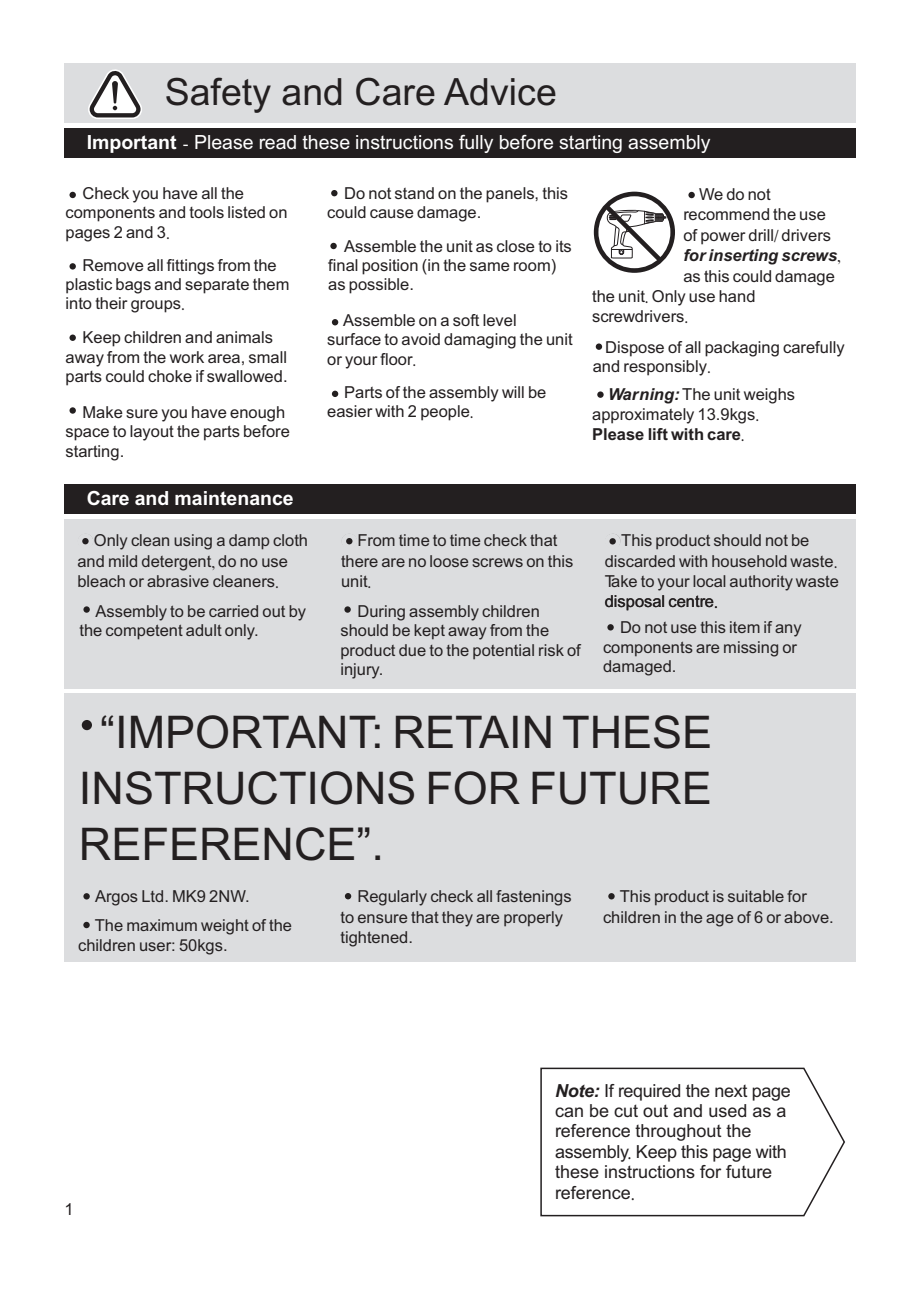
<style>
.page{position:relative;width:920px;height:1289px;background:#fff}
.page>*{position:absolute;margin:0;border:0;box-sizing:border-box;transform-origin:0 0}
.t1{font:45px/55.8px "Arial";color:#231f20;text-align:justify}
.t2{font:37.5px "Arial";color:#231f20}
.t3{font:19.5px "Arial";color:#fff}
.t4{font:700 19.5px "Arial";color:#fff}
.t5{font:18px/20.4px "Arial";color:#231f20}
.t6{font:16.5px/19.4px "Arial";color:#231f20}
.t7{font:italic 700 16.5px "Arial";color:#231f20}
.s1{font-weight:700}
.s2{font-family:"P Ming Li U"}
.s3{font-family:"P Ming Li U";font-weight:400;font-style:normal}
.s4{font-weight:700;font-style:italic}
</style>
<div class="page">
<div style="left:65px;top:128px;width:790px;height:30px;background:#231f20"></div>
<div style="left:65px;top:63px;width:790px;height:60px;background:#dcdddf"></div>
<svg style="left:88px;top:69px;width:54px;height:50px"></svg>
<div style="left:65px;top:484px;width:790px;height:30px;background:#231f20"></div>
<div style="left:65px;top:519px;width:790px;height:170px;background:#dcdddf"></div>
<svg style="left:594px;top:192px;width:81px;height:81px"></svg>
<svg style="left:688px;top:192px;width:6px;height:6px"></svg>
<div style="left:597px;top:391px;width:6px;height:7px;background:#231f20;border-radius:50%"></div>
<div style="left:82px;top:538px;width:7px;height:6px;background:#231f20;border-radius:50%"></div>
<svg style="left:346px;top:538px;width:6px;height:6px"></svg>
<svg style="left:609px;top:538px;width:6px;height:6px"></svg>
<div style="left:69px;top:192px;width:7px;height:6px;background:#231f20;border-radius:50%"></div>
<div style="left:69px;top:263px;width:7px;height:6px;background:#231f20;border-radius:50%"></div>
<div style="left:69px;top:334px;width:7px;height:7px;background:#231f20;border-radius:50%"></div>
<div style="left:69px;top:407px;width:7px;height:7px;background:#231f20;border-radius:50%"></div>
<svg style="left:332px;top:319px;width:6px;height:6px"></svg>
<svg style="left:331px;top:190px;width:6px;height:6px"></svg>
<div style="left:330px;top:243px;width:7px;height:6px;background:#231f20;border-radius:50%"></div>
<svg style="left:332px;top:391px;width:6px;height:6px"></svg>
<div style="left:595px;top:343px;width:7px;height:7px;background:#231f20;border-radius:50%"></div>
<div style="left:83px;top:606px;width:7px;height:7px;background:#231f20;border-radius:50%"></div>
<svg style="left:344px;top:606px;width:7px;height:7px"></svg>
<svg style="left:607px;top:624px;width:6px;height:6px"></svg>
<div style="left:65px;top:692px;width:790px;height:269px;background:#dcdddf"></div>
<div style="left:82px;top:720px;width:10px;height:10px;background:#231f20;border-radius:50%"></div>
<div style="left:83px;top:893px;width:7px;height:6px;background:#231f20;border-radius:50%"></div>
<svg style="left:608px;top:893px;width:6px;height:6px"></svg>
<svg style="left:345px;top:893px;width:6px;height:6px"></svg>
<div style="left:83px;top:921px;width:7px;height:7px;background:#231f20;border-radius:50%"></div>
<svg style="left:540px;top:1067px;width:305px;height:150px"></svg>
<h2 class="t2" style="left:165px;top:78px;width:393px">Safety and Care Advice</h2>
<p class="t3" style="left:87px;top:135px;width:625px"><span class="s1">Important</span> <span class="s2">-</span> Please read these instructions fully before starting assembly</p>
<p class="t6" style="left:66px;top:185px;width:223px;text-indent:17px">Check you have all the components and tools listed on pages 2 and 3<span class="s2">.</span></p>
<p class="t6" style="left:66px;top:276px;width:225px">plastic bags and separate them into their groups<span class="s2">.</span></p>
<p class="t6" style="left:82px;top:257px;width:196px">Remove all fittings from the</p>
<p class="t6" style="left:66px;top:329px;width:223px;text-align:center">Keep children and animals away from the work area, small parts could choke if swallowed.</p>
<p class="t6" style="left:66px;top:404px;width:226px;text-indent:17px">Make sure you have enough space to layout the parts before starting.</p>
<p class="t4" style="left:87px;top:490px;width:208px">Care and maintenance</p>
<p class="t6" style="left:327px;top:185px;width:242px;text-indent:17px">Do not stand on the panels, this could cause damage.</p>
<p class="t6" style="left:328px;top:238px;width:245px;text-indent:16px">Assemble the unit as close to its final position (in the same room) as possible.</p>
<p class="t6" style="left:327px;top:312px;width:247px;text-indent:16px">Assemble on a soft level surface to avoid damaging the unit or your floor<span class="s2">.</span></p>
<p class="t6" style="left:327px;top:384px;width:221px;text-indent:17px">Parts of the assembly will be easier with 2 people<span class="s2">.</span></p>
<p class="t6" style="left:699px;top:186px;width:73px">We do not</p>
<p class="t6" style="left:683px;top:206px;width:144px">recommend the use</p>
<p class="t6" style="left:683px;top:227px;width:149px">of power drill<span class="s2">/</span> drivers</p>
<p class="t7" style="left:683px;top:249px;width:159px">for inserting screws<span class="s3">,</span></p>
<p class="t6" style="left:683px;top:268px;width:153px">as this could damage</p>
<p class="t6" style="left:592px;top:288px;width:165px">the unit<span class="s2">.</span> Only use hand</p>
<p class="t6" style="left:592px;top:308px;width:98px">screwdrivers<span class="s2">.</span></p>
<p class="t6" style="left:592px;top:338px;width:253px;text-indent:12px">Dispose of all packaging carefully and responsibly<span class="s2">.</span></p>
<p class="t6" style="left:592px;top:385px;width:204px;line-height:20.4px;text-indent:16px"><span class="s4">Warning:</span> The unit weighs approximately 13.9kgs<span class="s2">.<br></span><span class="s1">Please lift with care</span><span class="s2">.</span></p>
<p class="t6" style="left:77px;top:532px;width:232px;line-height:20.4px"><span class="s2">●</span>Only clean using a damp cloth and mild detergent<span class="s2">,</span> do no use bleach or abrasive cleaners<span class="s2">.</span></p>
<p class="t6" style="left:341px;top:532px;width:234px;line-height:20.4px"><span class="s2">●</span>From time to time check that there are no loose screws on this unit<span class="s2">.</span></p>
<p class="t6" style="left:604px;top:532px;width:236px;line-height:20.4px"><span class="s2">●</span>This product should not be discarded with household waste<span class="s2">.<br></span>Take to your local authority waste</p>
<p class="t6" style="left:604px;top:593px;width:115px">disposal centre<span class="s2">.</span></p>
<p class="t6" style="left:79px;top:603px;width:228px;text-indent:16px">Assembly to be carried out by the competent adult only.</p>
<p class="t6" style="left:340px;top:603px;width:242px;text-indent:17px">During assembly children should be kept away from the product due to the potential risk of injury.</p>
<p class="t6" style="left:603px;top:619px;width:200px;text-indent:17px">Do not use this item if any components are missing or damaged.</p>
<h1 class="t1" style="left:79px;top:708px;width:634px;text-indent:21px">“IMPORTANT: RETAIN THESE INSTRUCTIONS FOR FUTURE REFERENCE”.</h1>
<p class="t6" style="left:95px;top:888px;width:156px">Argos Ltd. MK9 2NW.</p>
<p class="t6" style="left:603px;top:887px;width:232px;line-height:20.4px;text-indent:17px">This product is suitable for children in the age of 6 or above.</p>
<p class="t6" style="left:340px;top:887px;width:233px;line-height:20.4px;text-indent:17px">Regularly check all fastenings to ensure that they are properly tightened.</p>
<p class="t6" style="left:78px;top:916px;width:215px;line-height:20.4px;text-indent:17px">The maximum weight of the children user: 50kgs.</p>
<p class="t6" style="left:65px;top:1200px;width:11px">1</p>
<p class="t5" style="left:555px;top:1081px;width:237px"><span class="s4">Note:</span> If required the next page can be cut out and used as a reference throughout the assembly<span class="s2">.</span> Keep this page with these instructions for future reference<span class="s2">.</span></p>
</div>
